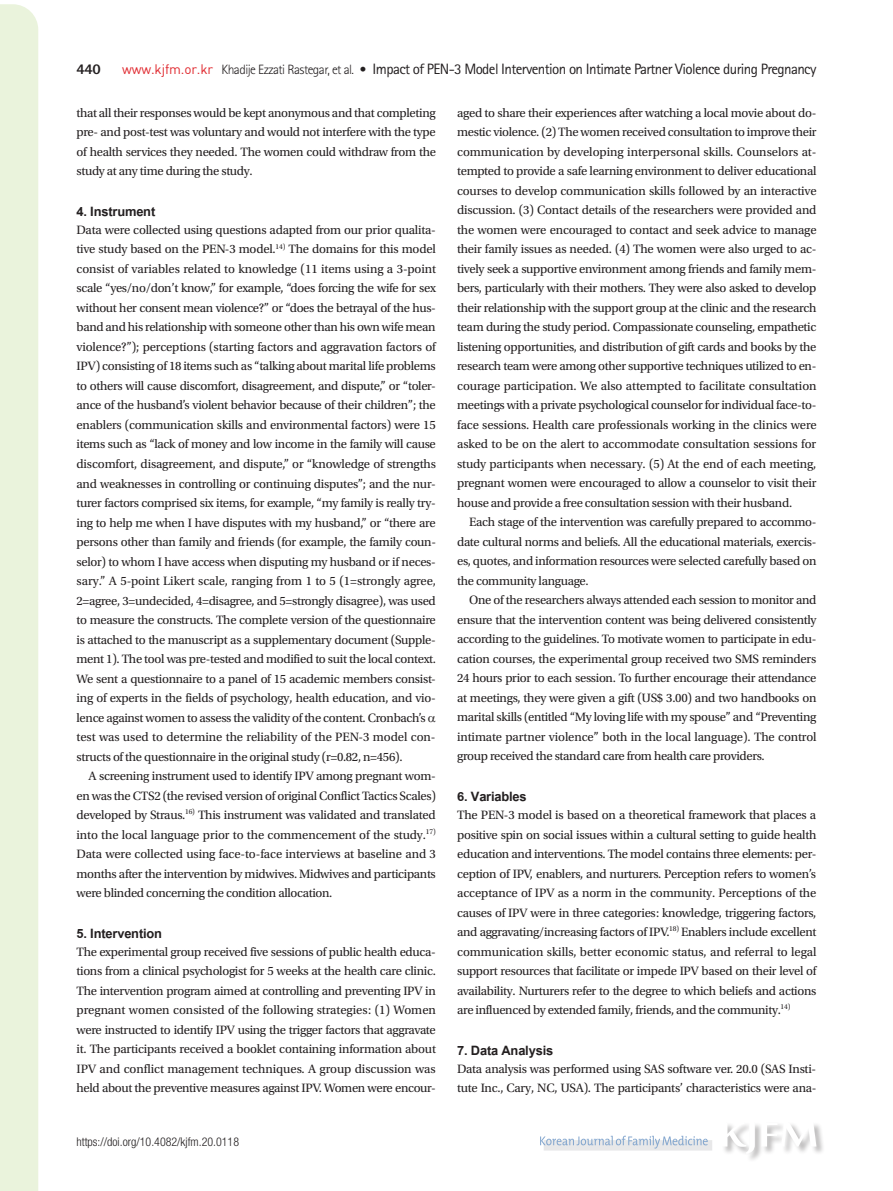
<style>
.page{position:relative;width:893px;height:1191px;background:#fff}
.page>*{position:absolute;margin:0;border:0;box-sizing:border-box;transform-origin:0 0}
.t1{font:700 18px "Utsaah";letter-spacing:-.01em;color:#231f20}
.t2{font:15px "Rotis Sans Serif Std";letter-spacing:-.04em;color:#231f20}
.t3{font:800 15px "Rotis Sans Serif Std";color:#231f20}
.t4{font:12.75px/19.5px "Utopia Std";letter-spacing:-.025em;color:#231f20;text-align:justify}
.t5{font:300 condensed 12px "Helvetica Neue LT Std";color:#231f20}
.s1{font-family:"Dinreg";font-size:13.5px;color:#e02a30}
.s2{font-weight:300;font-size:13.5px}
</style>
<div class="page">
<div style="left:0;top:4px;width:38px;height:1187px;background:#eaf3dc"></div>
<div style="left:721px;top:1122px;width:104px;height:40px;background:#231f20;opacity:.3"></div>
<svg style="left:722px;top:1122px;width:94px;height:32px"></svg>
<div style="left:544px;top:1140px;width:168px;height:10px;background:#e8e8e9"></div>
<svg style="left:540px;top:1135px;width:168px;height:13px"></svg>
<p class="t3" style="left:77px;top:60px;width:26px">440</p>
<p class="t2" style="left:122px;top:60px;width:696px"><span class="s1">www.kjfm.or.kr</span> <span class="s2">Khadije Ezzati Rastegar, et al. •</span> Impact of PEN-3 Model Intervention on Intimate Partner Violence during Pregnancy</p>
<p class="t4" style="left:77px;top:103px;width:361px">that all their responses would be kept anonymous and that completing pre- and post-test was voluntary and would not interfere with the type of health services they needed. The women could withdraw from the study at any time during the study.</p>
<h1 class="t1" style="left:77px;top:203px;width:80px">4. Instrument</h1>
<p class="t4" style="left:77px;top:220px;width:361px;text-align:left">Data were collected using questions adapted from our prior qualita&shy;tive study based on the PEN-3 model.<sup>14)</sup> The domains for this model consist of variables related to knowledge (11 items using a 3-point scale “yes/no/don’t know,” for example, “does forcing the wife for sex without her consent mean violence?” or “does the betrayal of the hus&shy;band and his relationship with someone other than his own wife mean violence?”); perceptions (starting factors and aggravation factors of IPV) consisting of 18 items such as “talking about marital life problems to others will cause discomfort, disagreement, and dispute,” or “toler&shy;ance of the husband’s violent behavior because of their children”; the enablers (communication skills and environmental factors) were 15 items such as “lack of money and low income in the family will cause discomfort, disagreement, and dispute,” or “knowledge of strengths and weaknesses in controlling or continuing disputes”; and the nur&shy;turer factors comprised six items, for example, “my family is really try&shy;ing to help me when I have disputes with my husband,” or “there are persons other than family and friends (for example, the family coun&shy;selor) to whom I have access when disputing my husband or if neces&shy;sary.” A 5-point Likert scale, ranging from 1 to 5 (1=strongly agree, 2=agree, 3=undecided, 4=disagree, and 5=strongly disagree), was used to measure the constructs. The complete version of the questionnaire is attached to the manuscript as a supplementary document (Supple&shy;ment 1). The tool was pre-tested and modified to suit the local context.<br>We sent a questionnaire to a panel of 15 academic members consist&shy;ing of experts in the fields of psychology, health education, and vio&shy;lence against women to assess the validity of the content. Cronbach’s test was used to determine the reliability of the PEN-3 model con&shy;structs of the questionnaire in the original study (r=0.82, n=456).</p>
<p class="t4" style="left:77px;top:766px;width:361px;text-indent:12px">A screening instrument used to identify IPV among pregnant wom&shy;en was the CTS2 (the revised version of original Conflict Tactics Scales) developed by Straus.<sup>16)</sup> This instrument was validated and translated into the local language prior to the commencement of the study.<sup>17)<br></sup>Data were collected using face-to-face interviews at baseline and 3 months after the intervention by midwives. Midwives and participants were blinded concerning the condition allocation.</p>
<h1 class="t1" style="left:77px;top:924px;width:87px">5. Intervention</h1>
<p class="t4" style="left:77px;top:942px;width:361px">The experimental group received five sessions of public health educa&shy;tions from a clinical psychologist for 5 weeks at the health care clinic.<br>The intervention program aimed at controlling and preventing IPV in pregnant women consisted of the following strategies: (1) Women were instructed to identify IPV using the trigger factors that aggravate it. The participants received a booklet containing information about IPV and conflict management techniques. A group discussion was held about the preventive measures against IPV. Women were encour-</p>
<p class="t5" style="left:77px;top:1134px;width:164px">https://doi.org/10.4082/kjfm.20.0118</p>
<p class="t4" style="left:457px;top:103px;width:361px">aged to share their experiences after watching a local movie about do&shy;mestic violence. (2) The women received consultation to improve their communication by developing interpersonal skills. Counselors at&shy;tempted to provide a safe learning environment to deliver educational courses to develop communication skills followed by an interactive discussion. (3) Contact details of the researchers were provided and the women were encouraged to contact and seek advice to manage their family issues as needed. (4) The women were also urged to ac&shy;tively seek a supportive environment among friends and family mem&shy;bers, particularly with their mothers. They were also asked to develop their relationship with the support group at the clinic and the research team during the study period. Compassionate counseling, empathetic listening opportunities, and distribution of gift cards and books by the research team were among other supportive techniques utilized to en&shy;courage participation. We also attempted to facilitate consultation meetings with a private psychological counselor for individual face-to&shy;face sessions. Health care professionals working in the clinics were asked to be on the alert to accommodate consultation sessions for study participants when necessary. (5) At the end of each meeting, pregnant women were encouraged to allow a counselor to visit their house and provide a free consultation session with their husband.</p>
<p class="t4" style="left:457px;top:513px;width:361px;text-indent:12px">Each stage of the intervention was carefully prepared to accommo&shy;date cultural norms and beliefs. All the educational materials, exercis&shy;es, quotes, and information resources were selected carefully based on the community language.</p>
<p class="t4" style="left:457px;top:591px;width:361px;text-indent:12px">One of the researchers always attended each session to monitor and ensure that the intervention content was being delivered consistently according to the guidelines. To motivate women to participate in edu&shy;cation courses, the experimental group received two SMS reminders 24 hours prior to each session. To further encourage their attendance at meetings, they were given a gift (US$ 3.00) and two handbooks on marital skills (entitled “My loving life with my spouse” and “Preventing intimate partner violence” both in the local language). The control group received the standard care from health care providers.</p>
<h1 class="t1" style="left:457px;top:788px;width:71px">6. Variables</h1>
<p class="t4" style="left:457px;top:805px;width:361px">The PEN-3 model is based on a theoretical framework that places a positive spin on social issues within a cultural setting to guide health education and interventions. The model contains three elements: per&shy;ception of IPV, enablers, and nurturers. Perception refers to women’s acceptance of IPV as a norm in the community. Perceptions of the causes of IPV were in three categories: knowledge, triggering factors, and aggravating/increasing factors of IPV.<sup>18)</sup> Enablers include excellent communication skills, better economic status, and referral to legal support resources that facilitate or impede IPV based on their level of availability. Nurturers refer to the degree to which beliefs and actions are influenced by extended family, friends, and the community.<sup>14)</sup></p>
<h1 class="t1" style="left:457px;top:1041px;width:98px">7. Data Analysis</h1>
<p class="t4" style="left:457px;top:1059px;width:361px">Data analysis was performed using SAS software ver. 20.0 (SAS Insti&shy;tute Inc., Cary, NC, USA). The participants’ characteristics were ana-</p>
</div>
